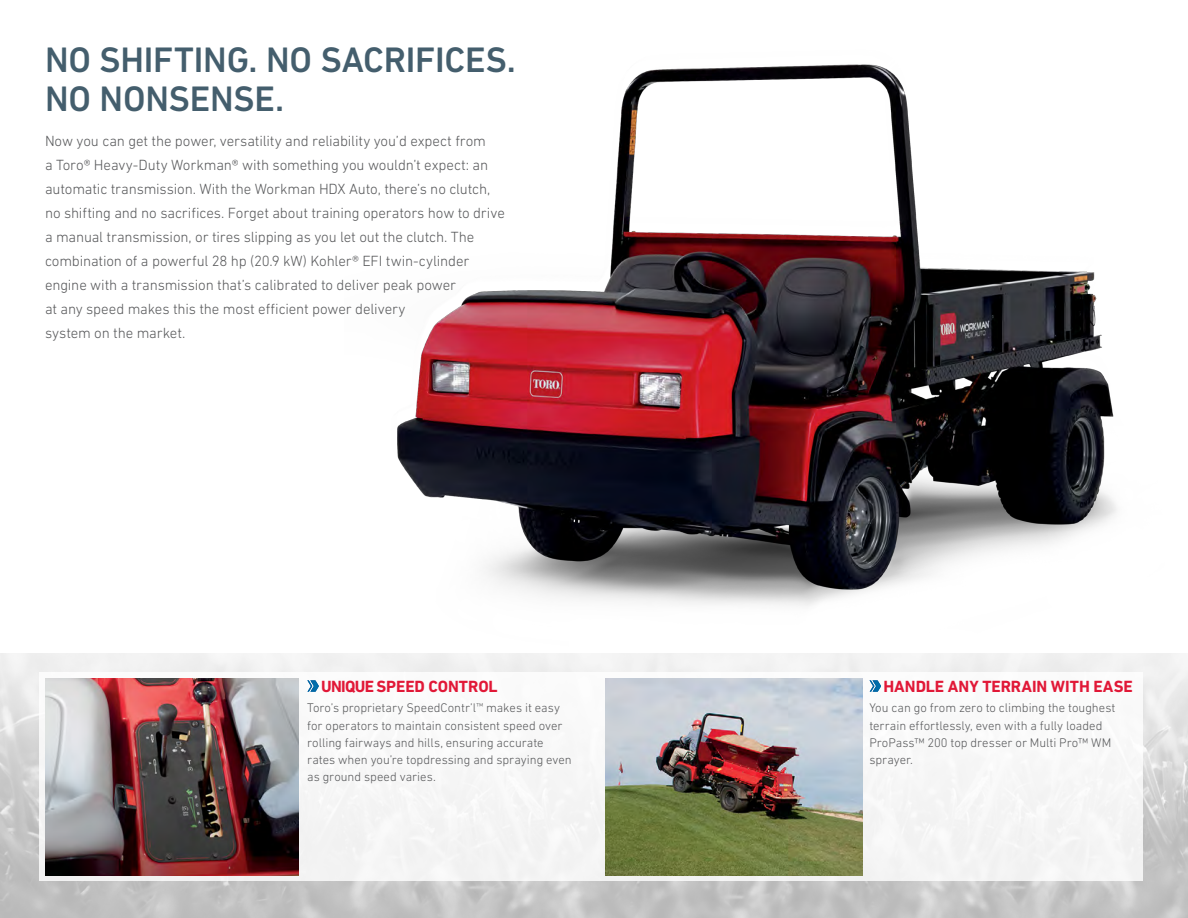
<style>
.page{position:relative;width:1188px;height:918px;background:#fff}
.page>*{position:absolute;margin:0;border:0;box-sizing:border-box;transform-origin:0 0}
.t1{font:500 36px/39px "DIN Next LT Pro";letter-spacing:-.005em;color:#445e6d}
.t2{font:700 16.5px "DIN Next LT Pro";letter-spacing:-.005em;color:#e11837}
.t3{font:300 15px/24px "DIN Next LT Pro";letter-spacing:-.01em;color:#58595b}
.t4{font:300 12.75px/17.2px "DIN Next LT Pro";color:#58595b}
</style>
<div class="page">
<img style="left:0;top:653px;width:1188px;height:265px">
<img style="left:397px;top:64px;width:720px;height:542px">
<div style="left:40px;top:672px;width:1103px;height:209px;background:#f7f7f7"></div>
<svg style="left:307px;top:680px;width:12px;height:12px"></svg>
<svg style="left:869px;top:680px;width:12px;height:12px"></svg>
<img style="left:45px;top:678px;width:253px;height:197px">
<img style="left:605px;top:678px;width:257px;height:197px">
<h1 class="t1" style="left:45px;top:40px;width:472px">NO SHIFTING. NO SACRIFICES.<br>NO NONSENSE.</h1>
<p class="t3" style="left:45px;top:129px;width:461px">Now you can get the power, versatility and reliability you’d expect from<br>a Toro® Heavy-Duty Workman® with something you wouldn’t expect: an automatic transmission. With the Workman HDX Auto, there’s no clutch, no shifting and no sacrifices. Forget about training operators how to drive a manual transmission, or tires slipping as you let out the clutch. The combination of a powerful 28 hp (20.9 kW) Kohler® EFI twin-cylinder engine with a transmission that’s calibrated to deliver peak power<br>at any speed makes this the most efficient power delivery<br>system on the market.</p>
<p class="t2" style="left:321px;top:676px;width:178px">UNIQUE SPEED CONTROL</p>
<p class="t4" style="left:307px;top:699px;width:266px">Toro’s proprietary SpeedContr’l<sup>™</sup> makes it easy for operators to maintain consistent speed over rolling fairways and hills, ensuring accurate rates when you’re topdressing and spraying even as ground speed varies.</p>
<p class="t2" style="left:883px;top:676px;width:251px">HANDLE ANY TERRAIN WITH EASE</p>
<p class="t4" style="left:869px;top:699px;width:248px">You can go from zero to climbing the toughest terrain effortlessly, even with a fully loaded ProPass™ 200 top dresser or Multi Pro™ WM sprayer.</p>
</div>
